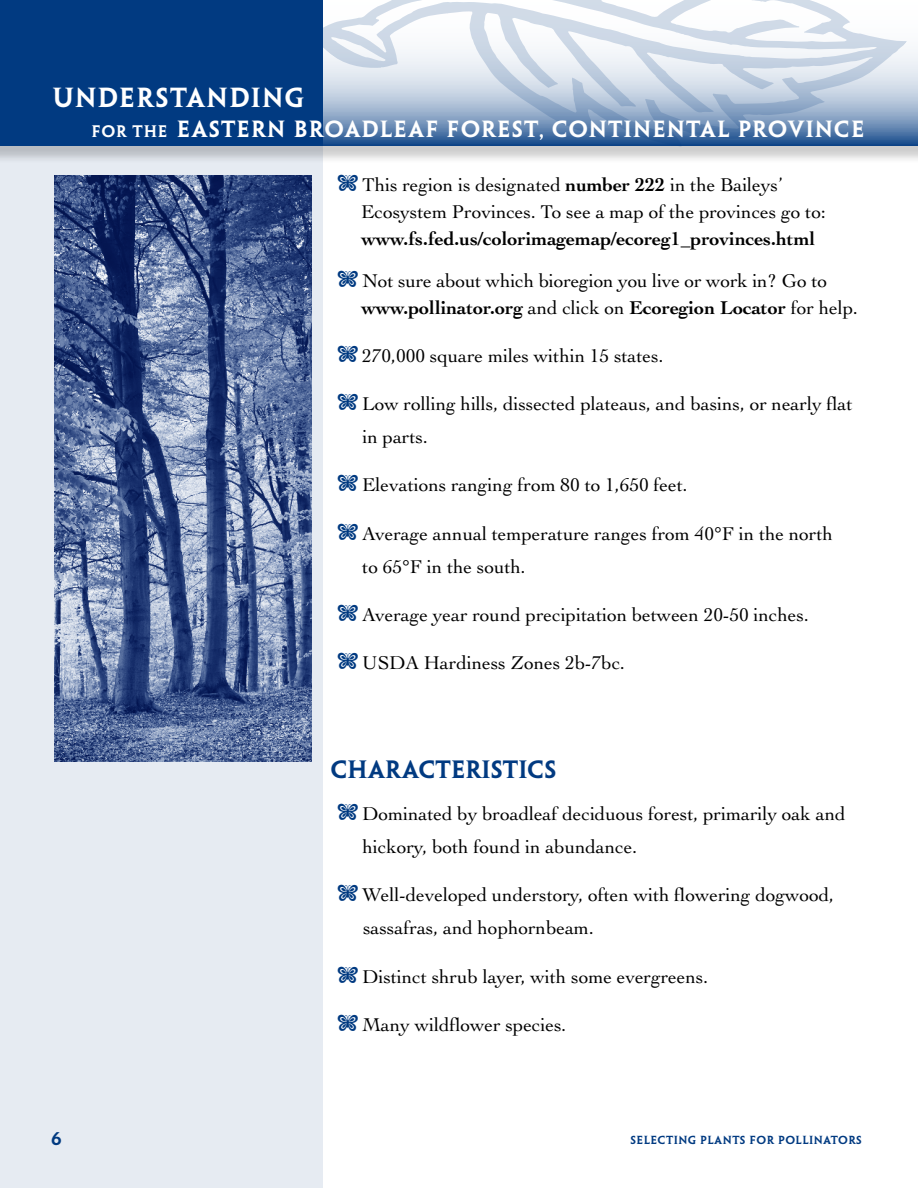
<style>
.page{position:relative;width:918px;height:1188px;background:#fff}
.page>*{position:absolute;margin:0;border:0;box-sizing:border-box;transform-origin:0 0}
.t1{font:24.75px "Penumbra MM 585 1000";letter-spacing:.13em;color:#fff}
.t2{font:22.5px "Penumbra MM 585 1000";letter-spacing:.075em;color:#013a81}
.t3{font:21px "Penumbra MM 585 1000";letter-spacing:.125em;color:#fff}
.t4{font:19.5px/33px "Cochin";letter-spacing:-.005em;color:#000}
.t5{font:700 19.5px "Cochin";letter-spacing:-.005em;color:#000}
.t6{font:16.5px "Penumbra MM 585 1000";color:#013a81}
.t7{font:10.5px "Penumbra MM 585 1000";letter-spacing:.115em;color:#013a81}
.s1{font-size:15px}
.s2{color:#013a81}
.s3{font-weight:700}
</style>
<div class="page">
<div style="left:0;top:144px;width:323px;height:1044px;background:#e6ebf2"></div>
<div style="left:0;top:0;width:918px;height:164px;background:#000;opacity:.2"></div>
<div style="left:0;top:0;width:323px;height:145px;background:#013a81"></div>
<svg style="left:313px;top:0;width:594px;height:147px"></svg>
<img style="left:54px;top:175px;width:258px;height:587px">
<p class="t1" style="left:53px;top:83px;width:252px">UNDERSTANDING</p>
<p class="t3" style="left:91px;top:117px;width:772px"><span class="s1">FOR THE</span> EASTERN BROADLEAF FOREST, CONTINENTAL PROVINCE</p>
<p class="t4" style="left:361px;top:171px;width:466px;line-height:27px;text-indent:-24px"><span class="s2">■</span> This region is designated <span class="s3">number 222</span> in the Baileys’<br>Ecosystem Provinces. To see a map of the provinces go to:</p>
<p class="t5" style="left:361px;top:227px;width:455px">www.fs.fed.us/colorimagemap/ecoreg1_provinces.html</p>
<p class="t4" style="left:361px;top:267px;width:498px;line-height:27px;text-indent:-25px"><span class="s2">■</span> Not sure about which bioregion you live or work in? Go to <span class="s3">www.pollinator.org</span> and click on <span class="s3">Ecoregion Locator</span> for help.</p>
<p class="t4" style="left:337px;top:339px;width:328px"><span class="s2">■</span> 270,000 square miles within 15 states.</p>
<p class="t4" style="left:362px;top:387px;width:492px;text-indent:-26px"><span class="s2">■</span> Low rolling hills, dissected plateaus, and basins, or nearly flat in parts.</p>
<p class="t4" style="left:337px;top:469px;width:352px"><span class="s2">■</span> Elevations ranging from 80 to 1,650 feet.</p>
<p class="t4" style="left:362px;top:517px;width:472px;text-indent:-26px"><span class="s2">■</span> Average annual temperature ranges from 40°F in the north to 65°F in the south.</p>
<p class="t4" style="left:337px;top:598px;width:474px"><span class="s2">■</span> Average year round precipitation between 20-50 inches.</p>
<p class="t4" style="left:337px;top:646px;width:290px"><span class="s2">■</span> USDA Hardiness Zones 2b-7bc.</p>
<p class="t2" style="left:330px;top:757px;width:226px">CHARACTERISTICS</p>
<p class="t4" style="left:362px;top:798px;width:485px;text-indent:-26px"><span class="s2">■</span> Dominated by broadleaf deciduous forest, primarily oak and hickory, both found in abundance.</p>
<p class="t4" style="left:363px;top:879px;width:473px;text-indent:-26px"><span class="s2">■</span> Well-developed understory, often with flowering dogwood, sassafras, and hophornbeam.</p>
<p class="t4" style="left:337px;top:960px;width:373px"><span class="s2">■</span> Distinct shrub layer, with some evergreens.</p>
<p class="t4" style="left:337px;top:1008px;width:231px"><span class="s2">■</span> Many wildflower species.</p>
<p class="t6" style="left:51px;top:1129px;width:12px">6</p>
<p class="t7" style="left:630px;top:1134px;width:232px">SELECTING PLANTS FOR POLLINATORS</p>
</div>
